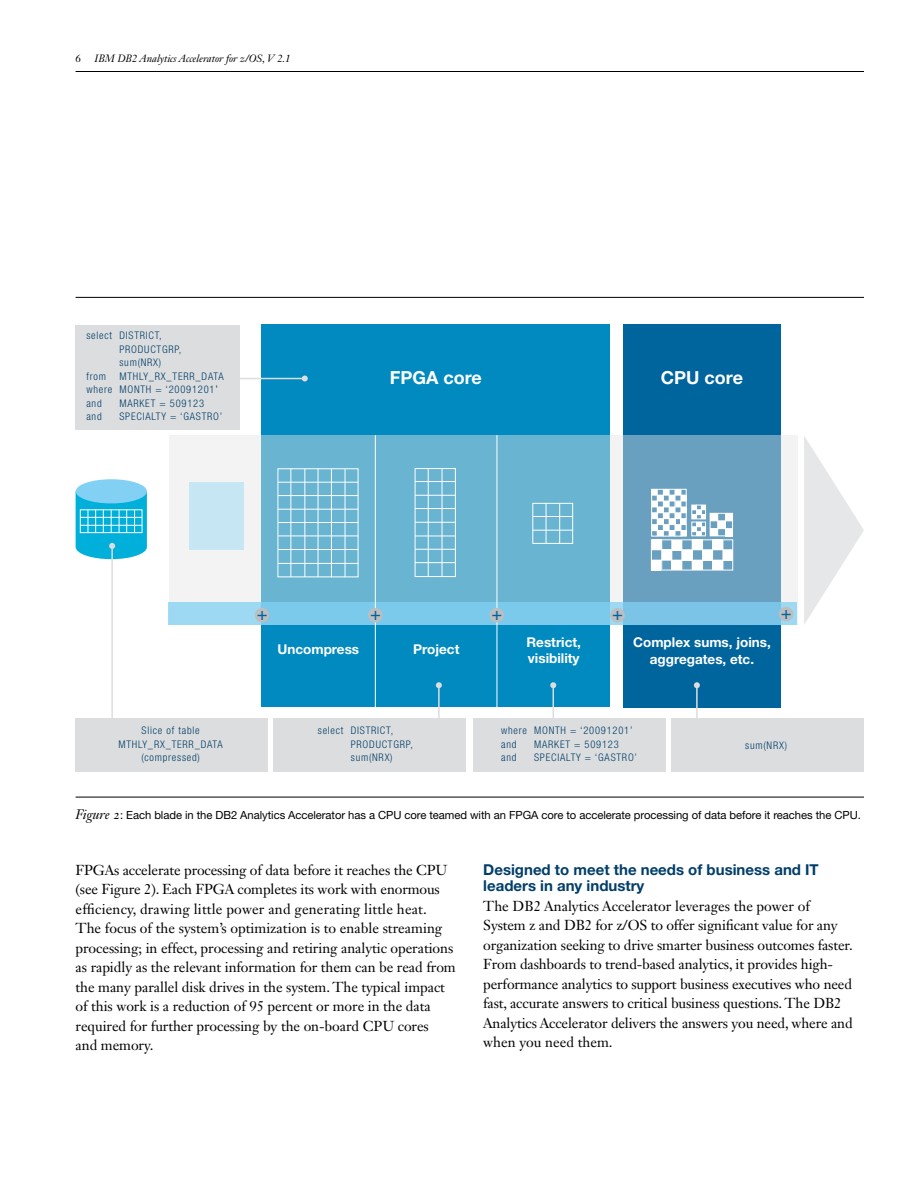
<style>
.page{position:relative;width:918px;height:1188px;background:#fff}
.page>*{position:absolute;margin:0;border:0;box-sizing:border-box;transform-origin:0 0}
.t1{font:21px "Janson Text LT Std";color:#00649d}
.t2{font:700 18px "Helvetica Neue LT Pro";color:#fff}
.t3{font:700 15px/16.5px "Helvetica Neue LT Pro";color:#003e69}
.t4{font:14.25px/19.5px "Janson Text LT Std";letter-spacing:-.005em;color:#000}
.t5{font:700 13.5px/16.5px "Helvetica Neue LT Pro";color:#fff}
.t6{font:11.25px "Helvetica Neue LT Pro";letter-spacing:-.005em;color:#000}
.t7{font:300 condensed 10.5px/13.5px "Helvetica Neue LT Pro";letter-spacing:.075em;color:#003e69}
.t8{font:italic 10.5px "Janson Text LT Std";color:#000}
.t9{font:10.5px "Janson Text LT Std";color:#000}
.s1{color:#000}
.s2{font-family:"Janson Text LT Std";font-style:italic;font-size:13.5px}
</style>
<div class="page">
<hr style="left:76px;top:71px;width:788px;height:1px;background:#000">
<hr style="left:76px;top:297px;width:788px;height:1px;background:#000">
<hr style="left:76px;top:797px;width:788px;height:1px;background:#000">
<div style="left:261px;top:325px;width:349px;height:382px;background:#008abf"></div>
<div style="left:623px;top:324px;width:158px;height:383px;background:#00649d"></div>
<svg style="left:804px;top:436px;width:60px;height:188px"></svg>
<svg style="left:169px;top:435px;width:628px;height:168px;fill:#69b4d1"></svg>
<svg style="left:168px;top:603px;width:629px;height:22px;background:#81caeb"></svg>
<div style="left:189px;top:482px;width:55px;height:67px;background:#c5e6f2"></div>
<div style="left:255px;top:608px;width:14px;height:14px;background:#bcbec0;border-radius:50%"></div>
<div style="left:610px;top:608px;width:15px;height:15px;background:#bcbec0;border-radius:50%"></div>
<div style="left:779px;top:607px;width:14px;height:14px;background:#bcbec0;border-radius:50%"></div>
<hr style="left:375px;top:435px;width:1px;height:277px;background:#fff">
<div style="left:368px;top:608px;width:15px;height:14px;background:#bcbec0;border-radius:50%"></div>
<hr style="left:497px;top:435px;width:1px;height:277px;background:#fff">
<div style="left:489px;top:608px;width:15px;height:15px;background:#bcbec0;border-radius:50%"></div>
<div style="left:278px;top:468px;width:80px;height:109px;border:1px solid #fff"></div>
<hr style="left:290px;top:469px;width:1px;height:108px;background:#fff">
<hr style="left:304px;top:469px;width:1px;height:108px;background:#fff">
<hr style="left:318px;top:469px;width:1px;height:108px;background:#fff">
<hr style="left:331px;top:469px;width:1px;height:108px;background:#fff">
<hr style="left:345px;top:469px;width:1px;height:108px;background:#fff">
<hr style="left:278px;top:482px;width:80px;height:1px;background:#fff">
<hr style="left:278px;top:495px;width:80px;height:1px;background:#fff">
<hr style="left:278px;top:509px;width:80px;height:1px;background:#fff">
<hr style="left:278px;top:522px;width:80px;height:1px;background:#fff">
<hr style="left:278px;top:536px;width:80px;height:1px;background:#fff">
<hr style="left:278px;top:549px;width:80px;height:1px;background:#fff">
<hr style="left:278px;top:563px;width:80px;height:1px;background:#fff">
<div style="left:415px;top:468px;width:41px;height:109px;border:1px solid #fff"></div>
<hr style="left:428px;top:469px;width:1px;height:108px;background:#fff">
<hr style="left:442px;top:469px;width:1px;height:107px;background:#fff">
<hr style="left:415px;top:481px;width:40px;height:1px;background:#fff">
<hr style="left:415px;top:495px;width:40px;height:1px;background:#fff">
<hr style="left:415px;top:508px;width:40px;height:1px;background:#fff">
<hr style="left:415px;top:522px;width:40px;height:1px;background:#fff">
<hr style="left:415px;top:536px;width:40px;height:1px;background:#fff">
<hr style="left:415px;top:549px;width:40px;height:1px;background:#fff">
<hr style="left:415px;top:562px;width:40px;height:1px;background:#fff">
<div style="left:532px;top:503px;width:41px;height:41px;border:1px solid #fff"></div>
<hr style="left:546px;top:503px;width:1px;height:40px;background:#fff">
<hr style="left:559px;top:504px;width:1px;height:39px;background:#fff">
<hr style="left:533px;top:516px;width:40px;height:1px;background:#fff">
<hr style="left:533px;top:530px;width:40px;height:1px;background:#fff">
<div style="left:651px;top:489px;width:36px;height:47px;border:1px solid #fff"></div>
<hr style="left:651px;top:495px;width:35px;height:1px;background:#fff">
<hr style="left:651px;top:501px;width:35px;height:1px;background:#fff">
<hr style="left:651px;top:507px;width:35px;height:1px;background:#fff">
<hr style="left:651px;top:512px;width:36px;height:1px;background:#fff">
<hr style="left:651px;top:518px;width:36px;height:1px;background:#fff">
<hr style="left:651px;top:524px;width:36px;height:1px;background:#fff">
<hr style="left:651px;top:530px;width:36px;height:1px;background:#fff">
<svg style="left:652px;top:489px;width:81px;height:47px;background:#a9c8da"></svg>
<div style="left:710px;top:514px;width:7px;height:7px;background:#fff"></div>
<div style="left:725px;top:514px;width:8px;height:7px;background:#fff"></div>
<div style="left:718px;top:521px;width:7px;height:7px;background:#fff"></div>
<div style="left:710px;top:529px;width:8px;height:7px;background:#fff"></div>
<div style="left:725px;top:529px;width:8px;height:7px;background:#fff"></div>
<div style="left:651px;top:539px;width:82px;height:31px;border:1px solid #fff"></div>
<hr style="left:651px;top:549px;width:82px;height:1px;background:#fff">
<hr style="left:651px;top:560px;width:82px;height:1px;background:#fff">
<hr style="left:723px;top:540px;width:1px;height:30px;background:#fff">
<hr style="left:712px;top:540px;width:1px;height:30px;background:#fff">
<hr style="left:702px;top:540px;width:1px;height:30px;background:#fff">
<hr style="left:692px;top:540px;width:1px;height:30px;background:#fff">
<hr style="left:681px;top:540px;width:1px;height:30px;background:#fff">
<hr style="left:671px;top:540px;width:1px;height:30px;background:#fff">
<hr style="left:661px;top:540px;width:1px;height:30px;background:#fff">
<div style="left:652px;top:540px;width:10px;height:10px;background:#fff"></div>
<div style="left:662px;top:550px;width:10px;height:10px;background:#fff"></div>
<div style="left:652px;top:560px;width:9px;height:10px;background:#fff"></div>
<div style="left:672px;top:540px;width:10px;height:10px;background:#fff"></div>
<div style="left:692px;top:540px;width:10px;height:10px;background:#fff"></div>
<div style="left:713px;top:540px;width:10px;height:10px;background:#fff"></div>
<div style="left:682px;top:550px;width:10px;height:10px;background:#fff"></div>
<div style="left:703px;top:550px;width:9px;height:10px;background:#fff"></div>
<div style="left:723px;top:550px;width:10px;height:10px;background:#fff"></div>
<div style="left:713px;top:560px;width:10px;height:10px;background:#fff"></div>
<div style="left:692px;top:560px;width:10px;height:10px;background:#fff"></div>
<div style="left:672px;top:560px;width:10px;height:10px;background:#fff"></div>
<div style="left:76px;top:479px;width:71px;height:24px;background:#82d1f5;border-radius:50%"></div>
<div style="left:76px;top:325px;width:164px;height:105px;background:#dcddde"></div>
<hr style="left:239px;top:378px;width:66px;height:1px;background:#dcddde">
<svg style="left:302px;top:376px;width:6px;height:6px"></svg>
<hr style="left:111px;top:546px;width:2px;height:179px;background:#dcddde">
<svg style="left:76px;top:492px;width:71px;height:67px"></svg>
<hr style="left:438px;top:685px;width:2px;height:80px;background:#dcddde">
<svg style="left:436px;top:682px;width:6px;height:6px"></svg>
<hr style="left:553px;top:685px;width:1px;height:80px;background:#dcddde">
<svg style="left:550px;top:682px;width:6px;height:6px"></svg>
<hr style="left:696px;top:685px;width:2px;height:80px;background:#dcddde">
<svg style="left:694px;top:682px;width:6px;height:6px"></svg>
<div style="left:76px;top:718px;width:192px;height:54px;background:#dcddde"></div>
<div style="left:274px;top:718px;width:192px;height:54px;background:#dcddde"></div>
<div style="left:474px;top:718px;width:192px;height:54px;background:#dcddde"></div>
<div style="left:672px;top:718px;width:192px;height:54px;background:#dcddde"></div>
<p class="t9" style="left:76px;top:52px;width:7px">6</p>
<p class="t8" style="left:95px;top:52px;width:197px">IBM DB2 Analytics Accelerator for z/OS, V 2.1</p>
<p class="t7" style="left:86px;top:329px;width:77px">select DISTRICT,</p>
<p class="t7" style="left:119px;top:342px;width:64px">PRODUCTGRP,</p>
<p class="t7" style="left:119px;top:356px;width:43px">sum(NRX)</p>
<p class="t7" style="left:86px;top:369px;width:21px">from</p>
<p class="t7" style="left:86px;top:369px;width:139px;text-indent:33px">MTHLY_RX_TERR_DATA where MONTH = ‘20091201<span class="s1">’ </span>and</p>
<p class="t7" style="left:119px;top:396px;width:86px">MARKET = 509123</p>
<p class="t7" style="left:86px;top:410px;width:17px">and</p>
<p class="t7" style="left:119px;top:410px;width:105px">SPECIALTY = ‘GASTRO’</p>
<p class="t2" style="left:390px;top:366px;width:94px">FPGA core</p>
<p class="t2" style="left:661px;top:366px;width:84px">CPU core</p>
<h1 class="t1" style="left:257px;top:599px;width:12px">+</h1>
<h1 class="t1" style="left:370px;top:599px;width:12px">+</h1>
<h1 class="t1" style="left:491px;top:600px;width:12px">+</h1>
<h1 class="t1" style="left:612px;top:600px;width:12px">+</h1>
<h1 class="t1" style="left:781px;top:598px;width:12px">+</h1>
<p class="t5" style="left:277px;top:640px;width:83px">Uncompress</p>
<p class="t5" style="left:413px;top:640px;width:48px">Project</p>
<p class="t5" style="left:527px;top:633px;width:56px">Restrict, visibility</p>
<p class="t5" style="left:633px;top:634px;width:139px;text-align:center">Complex sums, joins, aggregates, etc.</p>
<p class="t7" style="left:119px;top:724px;width:106px;text-align:center">Slice of table<br>MTHLY_RX_TERR_DATA (compressed)</p>
<p class="t7" style="left:351px;top:724px;width:64px;text-indent:-33px">select DISTRICT,<br>PRODUCTGRP, sum(NRX)</p>
<p class="t7" style="left:501px;top:724px;width:133px">where MONTH = ‘20091201’ and</p>
<p class="t7" style="left:534px;top:737px;width:86px">MARKET = 509123</p>
<p class="t7" style="left:501px;top:751px;width:17px">and</p>
<p class="t7" style="left:534px;top:751px;width:105px">SPECIALTY = ‘GASTRO’</p>
<p class="t7" style="left:745px;top:738px;width:43px">sum(NRX)</p>
<p class="t6" style="left:76px;top:808px;width:787px"><span class="s2">Figure 2</span>: Each blade in the DB2 Analytics Accelerator has a CPU core teamed with an FPGA core to accelerate processing of data before it reaches the CPU.</p>
<p class="t4" style="left:76px;top:860px;width:382px">FPGAs accelerate processing of data before it reaches the CPU (see Figure 2). Each FPGA completes its work with enormous efficiency, drawing little power and generating little heat.<br>The focus of the system’s optimization is to enable streaming processing; in effect, processing and retiring analytic operations as rapidly as the relevant information for them can be read from the many parallel disk drives in the system. The typical impact of this work is a reduction of 95 percent or more in the data required for further processing by the on-board CPU cores<br>and memory.</p>
<p class="t3" style="left:483px;top:861px;width:337px">Designed to meet the needs of business and IT leaders in any industry</p>
<p class="t4" style="left:483px;top:896px;width:371px">The DB2 Analytics Accelerator leverages the power of System z and DB2 for z/OS to offer significant value for any organization seeking to drive smarter business outcomes faster.<br>From dashboards to trend-based analytics, it provides high&shy;performance analytics to support business executives who need fast, accurate answers to critical business questions. The DB2<br>Analytics Accelerator delivers the answers you need, where and when you need them.</p>
</div>
